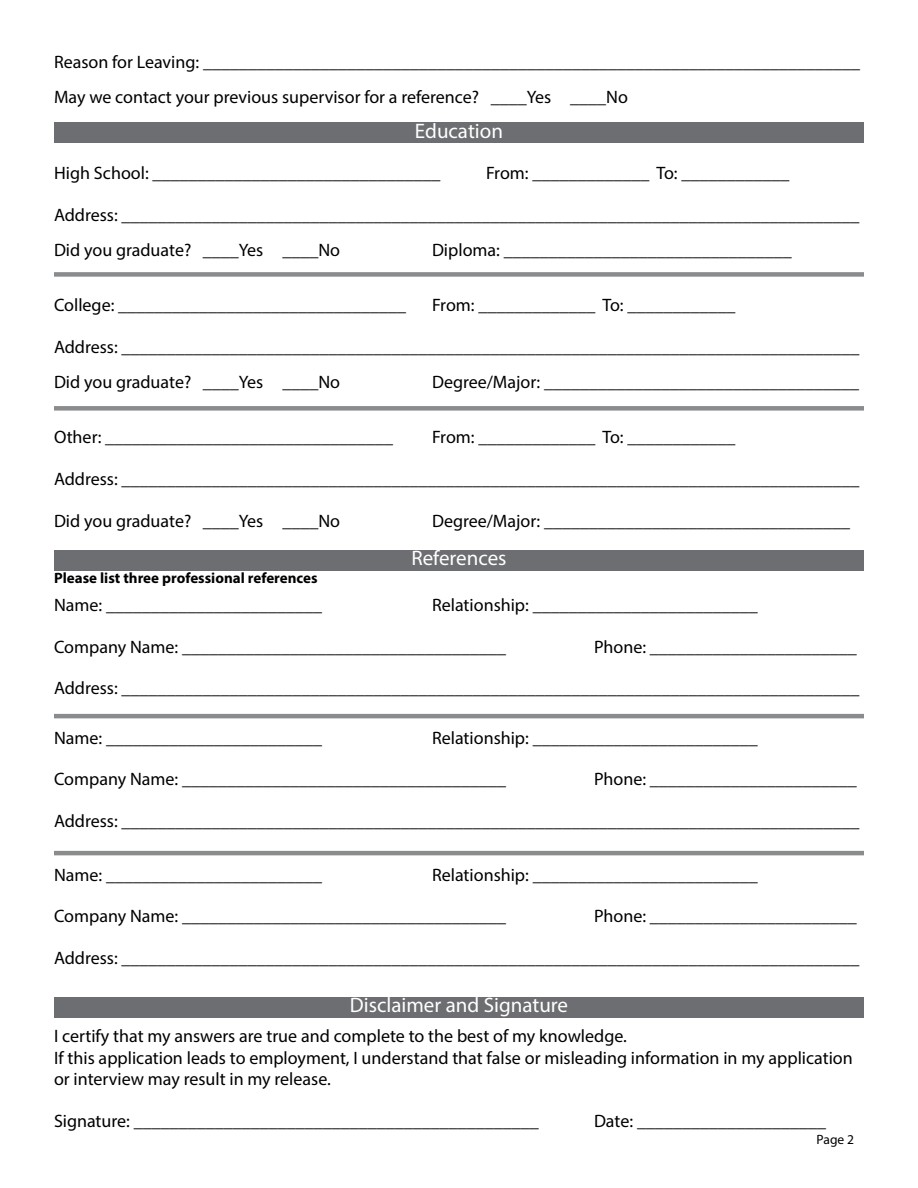
<style>
.page{position:relative;width:918px;height:1188px;background:#fff}
.page>*{position:absolute;margin:0;border:0;box-sizing:border-box;transform-origin:0 0}
.t1{font:21px "Myriad Pro";color:#fff}
.t2{font:18px/35.1px "Myriad Pro";color:#000}
.t3{font:700 15px "Myriad Pro";color:#000}
.t4{font:13.5px "Myriad Pro";color:#000}
</style>
<div class="page">
<div style="left:54px;top:122px;width:810px;height:21px;background:#6d6e71"></div>
<div style="left:54px;top:550px;width:810px;height:21px;background:#6d6e71"></div>
<div style="left:54px;top:272px;width:810px;height:5px;background:#8a8b8d"></div>
<div style="left:54px;top:406px;width:810px;height:5px;background:#8a8b8d"></div>
<hr style="left:54px;top:714px;width:810px;height:4px;background:#8a8b8d">
<hr style="left:54px;top:851px;width:810px;height:4px;background:#8a8b8d">
<div style="left:54px;top:997px;width:810px;height:21px;background:#6d6e71"></div>
<p class="t2" style="left:54px;top:44px;width:808px">Reason for Leaving: _________________________________________________________________________<br>May we contact your previous supervisor for a reference? ____Yes ____No</p>
<p class="t1" style="left:415px;top:118px;width:90px">Education</p>
<p class="t2" style="left:54px;top:155px;width:388px">High School: ________________________________</p>
<p class="t2" style="left:486px;top:155px;width:305px">From: _____________ To: ____________</p>
<p class="t2" style="left:54px;top:197px;width:807px">Address: __________________________________________________________________________________<br>Did you graduate? ____Yes ____No</p>
<p class="t2" style="left:432px;top:232px;width:361px">Diploma: ________________________________</p>
<p class="t2" style="left:54px;top:287px;width:354px">College: ________________________________</p>
<p class="t2" style="left:432px;top:287px;width:305px">From: _____________ To: ____________</p>
<p class="t2" style="left:54px;top:329px;width:807px">Address: __________________________________________________________________________________<br>Did you graduate? ____Yes ____No</p>
<p class="t2" style="left:432px;top:364px;width:429px">Degree/Major: ___________________________________</p>
<p class="t2" style="left:54px;top:419px;width:341px">Other: ________________________________</p>
<p class="t2" style="left:432px;top:419px;width:305px">From: _____________ To: ____________</p>
<p class="t2" style="left:54px;top:461px;width:807px">Address: __________________________________________________________________________________</p>
<p class="t2" style="left:54px;top:503px;width:288px">Did you graduate? ____Yes ____No</p>
<p class="t2" style="left:432px;top:503px;width:420px">Degree/Major: __________________________________</p>
<p class="t1" style="left:411px;top:545px;width:97px">References</p>
<p class="t3" style="left:54px;top:569px;width:265px">Please list three professional references</p>
<p class="t2" style="left:54px;top:587px;width:270px">Name: ________________________</p>
<p class="t2" style="left:432px;top:587px;width:327px">Relationship: _________________________</p>
<p class="t2" style="left:54px;top:629px;width:454px">Company Name: ____________________________________</p>
<p class="t2" style="left:594px;top:629px;width:264px">Phone: _______________________</p>
<p class="t2" style="left:54px;top:671px;width:807px">Address: __________________________________________________________________________________</p>
<p class="t2" style="left:54px;top:720px;width:270px">Name: ________________________</p>
<p class="t2" style="left:432px;top:720px;width:327px">Relationship: _________________________</p>
<p class="t2" style="left:54px;top:762px;width:454px">Company Name: ____________________________________</p>
<p class="t2" style="left:594px;top:762px;width:264px">Phone: _______________________</p>
<p class="t2" style="left:54px;top:803px;width:807px">Address: __________________________________________________________________________________</p>
<p class="t2" style="left:54px;top:857px;width:270px">Name: ________________________</p>
<p class="t2" style="left:432px;top:857px;width:327px">Relationship: _________________________</p>
<p class="t2" style="left:54px;top:899px;width:454px">Company Name: ____________________________________</p>
<p class="t2" style="left:594px;top:899px;width:264px">Phone: _______________________</p>
<p class="t2" style="left:54px;top:940px;width:807px">Address: __________________________________________________________________________________</p>
<p class="t1" style="left:350px;top:992px;width:220px">Disclaimer and Signature</p>
<p class="t2" style="left:54px;top:1025px;width:800px;line-height:21.6px">I certify that my answers are true and complete to the best of my knowledge.<br>If this application leads to employment, I understand that false or misleading information in my application or interview may result in my release.</p>
<p class="t2" style="left:54px;top:1103px;width:486px">Signature: _____________________________________________</p>
<p class="t2" style="left:594px;top:1103px;width:234px">Date: _____________________</p>
<p class="t4" style="left:817px;top:1131px;width:39px">Page 2</p>
</div>
